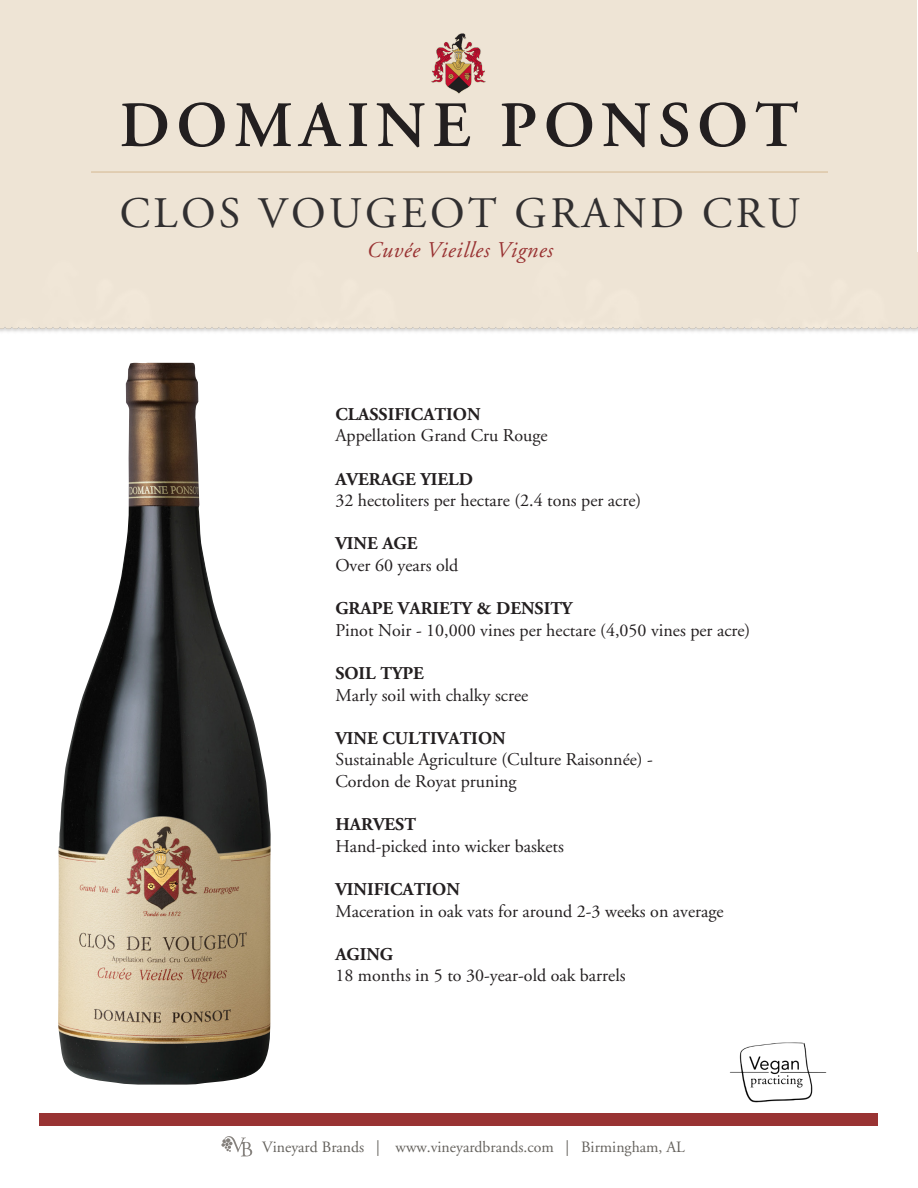
<style>
.page{position:relative;width:918px;height:1188px;background:#fff}
.page>*{position:absolute;margin:0;border:0;box-sizing:border-box;transform-origin:0 0}
.t1{font:600 64.5px "Adobe Garamond";letter-spacing:.1em;color:#231f20}
.t2{font:43.5px "Adobe Garamond";letter-spacing:.08em;color:#312f30}
.t3{font:italic 22.5px "Adobe Garamond";letter-spacing:.025em;color:#933}
.t4{font:18px "Adobe Garamond";color:#231f20}
.t5{font:700 18px "Adobe Garamond";color:#231f20}
.t6{font:15.75px "Adobe Garamond";color:#65625d}
</style>
<div class="page">
<div style="left:1px;top:0;width:916px;height:266px;background:#eee4d5"></div>
<div style="left:0;top:253px;width:917px;height:79px;background:#eee4d5"></div>
<img style="left:58px;top:363px;width:213px;height:722px">
<img style="left:730px;top:1042px;width:97px;height:61px">
<div style="left:39px;top:1113px;width:839px;height:12px;background:#933"></div>
<img style="left:431px;top:33px;width:55px;height:61px">
<hr style="left:91px;top:172px;width:737px;height:1px;background:#d4b891">
<svg style="left:221px;top:1136px;width:31px;height:21px"></svg>
<p class="t1" style="left:119px;top:90px;width:681px">DOMAINE PONSOT</p>
<p class="t2" style="left:120px;top:190px;width:681px">CLOS VOUGEOT GRAND CRU</p>
<p class="t3" style="left:367px;top:237px;width:188px">Cuvée Vieilles Vignes</p>
<p class="t5" style="left:335px;top:404px;width:147px">CLASSIFICATION</p>
<p class="t4" style="left:335px;top:426px;width:214px">Appellation Grand Cru Rouge</p>
<p class="t5" style="left:335px;top:469px;width:139px">AVERAGE YIELD</p>
<p class="t4" style="left:335px;top:491px;width:307px">32 hectoliters per hectare (2.4 tons per acre)</p>
<p class="t5" style="left:335px;top:534px;width:84px">VINE AGE</p>
<p class="t4" style="left:335px;top:556px;width:125px">Over 60 years old</p>
<p class="t5" style="left:335px;top:599px;width:238px">GRAPE VARIETY &amp; DENSITY</p>
<p class="t4" style="left:335px;top:620px;width:417px">Pinot Noir - 10,000 vines per hectare (4,050 vines per acre)</p>
<p class="t5" style="left:335px;top:663px;width:90px">SOIL TYPE</p>
<p class="t4" style="left:335px;top:685px;width:194px">Marly soil with chalky scree</p>
<p class="t5" style="left:335px;top:728px;width:172px">VINE CULTIVATION</p>
<p class="t4" style="left:335px;top:750px;width:319px">Sustainable Agriculture (Culture Raisonnée) -</p>
<p class="t4" style="left:335px;top:772px;width:183px">Cordon de Royat pruning</p>
<p class="t5" style="left:335px;top:815px;width:82px">HARVEST</p>
<p class="t4" style="left:335px;top:836px;width:230px">Hand-picked into wicker baskets</p>
<p class="t5" style="left:335px;top:879px;width:126px">VINIFICATION</p>
<p class="t4" style="left:335px;top:901px;width:390px">Maceration in oak vats for around 2-3 weeks on average</p>
<p class="t5" style="left:335px;top:944px;width:59px">AGING</p>
<p class="t4" style="left:335px;top:966px;width:292px">18 months in 5 to 30-year-old oak barrels</p>
<p class="t6" style="left:262px;top:1139px;width:424px">Vineyard Brands | www.vineyardbrands.com | Birmingham, AL</p>
</div>
